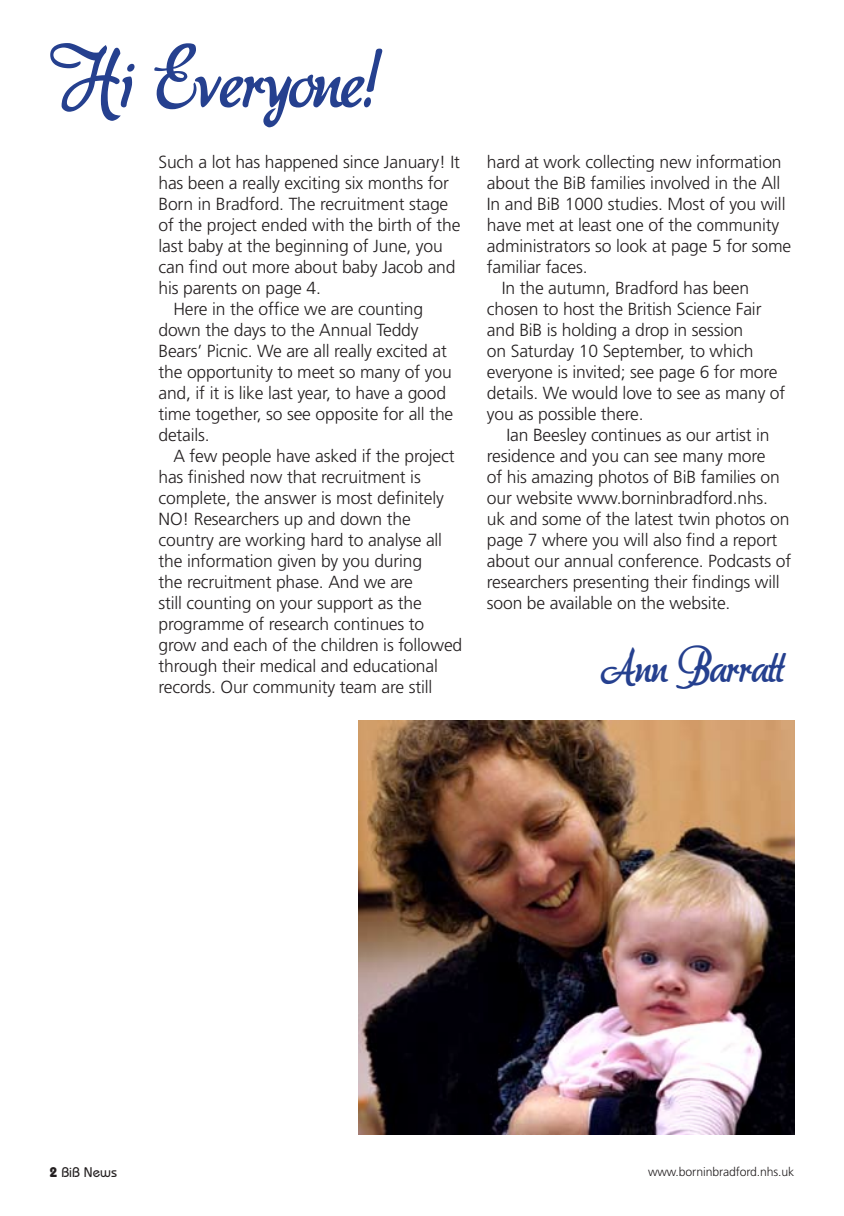
<style>
.page{position:relative;width:844px;height:1216px;background:#fff}
.page>*{position:absolute;margin:0;border:0;box-sizing:border-box;transform-origin:0 0}
.t1{font:77.35px "aka Dora";letter-spacing:-.03em;color:#25408f}
.t2{font:44.27px "aka Dora";letter-spacing:-.03em;color:#25408f}
.t3{font:300 17.5px "Frutiger";letter-spacing:-.01em;color:#231f20}
.t4{font:500 14px "Bauhaus IT Cby BT";color:#231f20}
.t5{font:300 12.25px "Frutiger";letter-spacing:-.01em;color:#231f20}
.s1{font-weight:700}
</style>
<div class="page">
<img style="left:359px;top:720px;width:435px;height:414px">
<h1 class="t1" style="left:50px;top:28px;width:334px">Hi Everyone!</h1>
<p class="t3" style="left:158px;top:152px;width:303px">Such a lot has happened since January! It</p>
<p class="t3" style="left:158px;top:173px;width:292px">has been a really exciting six months for</p>
<p class="t3" style="left:158px;top:194px;width:291px">Born in Bradford. The recruitment stage</p>
<p class="t3" style="left:158px;top:215px;width:303px">of the project ended with the birth of the</p>
<p class="t3" style="left:158px;top:236px;width:286px">last baby at the beginning of June, you</p>
<p class="t3" style="left:158px;top:257px;width:298px">can find out more about baby Jacob and</p>
<p class="t3" style="left:158px;top:278px;width:164px">his parents on page 4.</p>
<p class="t3" style="left:173px;top:299px;width:251px">Here in the office we are counting</p>
<p class="t3" style="left:158px;top:320px;width:261px">down the days to the Annual Teddy</p>
<p class="t3" style="left:158px;top:341px;width:290px">Bears’ Picnic. We are all really excited at</p>
<p class="t3" style="left:158px;top:362px;width:295px">the opportunity to meet so many of you</p>
<p class="t3" style="left:158px;top:383px;width:289px">and, if it is like last year, to have a good</p>
<p class="t3" style="left:158px;top:404px;width:296px">time together, so see opposite for all the</p>
<p class="t3" style="left:158px;top:425px;width:53px">details.</p>
<p class="t3" style="left:173px;top:446px;width:283px">A few people have asked if the project</p>
<p class="t3" style="left:158px;top:467px;width:264px">has finished now that recruitment is</p>
<p class="t3" style="left:158px;top:488px;width:287px">complete, the answer is most definitely</p>
<p class="t3" style="left:158px;top:509px;width:254px">NO! Researchers up and down the</p>
<p class="t3" style="left:158px;top:530px;width:285px">country are working hard to analyse all</p>
<p class="t3" style="left:158px;top:551px;width:265px">the information given by you during</p>
<p class="t3" style="left:158px;top:572px;width:256px">the recruitment phase. And we are</p>
<p class="t3" style="left:158px;top:593px;width:265px">still counting on your support as the</p>
<p class="t3" style="left:158px;top:614px;width:267px">programme of research continues to</p>
<p class="t3" style="left:158px;top:635px;width:305px">grow and each of the children is followed</p>
<p class="t3" style="left:158px;top:656px;width:281px">through their medical and educational</p>
<p class="t3" style="left:158px;top:677px;width:275px">records. Our community team are still</p>
<p class="t3" style="left:487px;top:152px;width:296px">hard at work collecting new information</p>
<p class="t3" style="left:487px;top:173px;width:295px">about the BiB families involved in the All</p>
<p class="t3" style="left:487px;top:194px;width:300px">In and BiB 1000 studies. Most of you will</p>
<p class="t3" style="left:487px;top:215px;width:294px">have met at least one of the community</p>
<p class="t3" style="left:487px;top:236px;width:306px">administrators so look at page 5 for some</p>
<p class="t3" style="left:487px;top:257px;width:102px">familiar faces.</p>
<p class="t3" style="left:501px;top:278px;width:249px">In the autumn, Bradford has been</p>
<p class="t3" style="left:487px;top:299px;width:276px">chosen to host the British Science Fair</p>
<p class="t3" style="left:487px;top:320px;width:258px">and BiB is holding a drop in session</p>
<p class="t3" style="left:487px;top:341px;width:268px">on Saturday 10 September, to which</p>
<p class="t3" style="left:487px;top:362px;width:292px">everyone is invited; see page 6 for more</p>
<p class="t3" style="left:487px;top:383px;width:300px">details. We would love to see as many of</p>
<p class="t3" style="left:487px;top:404px;width:158px">you as possible there.</p>
<p class="t3" style="left:506px;top:425px;width:264px">Ian Beesley continues as our artist in</p>
<p class="t3" style="left:487px;top:446px;width:280px">residence and you can see many more</p>
<p class="t3" style="left:487px;top:467px;width:294px">of his amazing photos of BiB families on</p>
<p class="t3" style="left:487px;top:488px;width:282px">our website www.borninbradford.nhs.</p>
<p class="t3" style="left:487px;top:509px;width:304px">uk and some of the latest twin photos on</p>
<p class="t3" style="left:487px;top:530px;width:292px">page 7 where you will also find a report</p>
<p class="t3" style="left:487px;top:551px;width:306px">about our annual conference. Podcasts of</p>
<p class="t3" style="left:487px;top:572px;width:294px">researchers presenting their findings will</p>
<p class="t3" style="left:487px;top:593px;width:245px">soon be available on the website.</p>
<h2 class="t2" style="left:600px;top:636px;width:186px">Ann Barratt</h2>
<p class="t4" style="left:50px;top:1163px;width:69px"><span class="s1">2</span> BiB News</p>
<p class="t5" style="left:648px;top:1164px;width:148px">www.borninbradford.nhs.uk</p>
</div>
